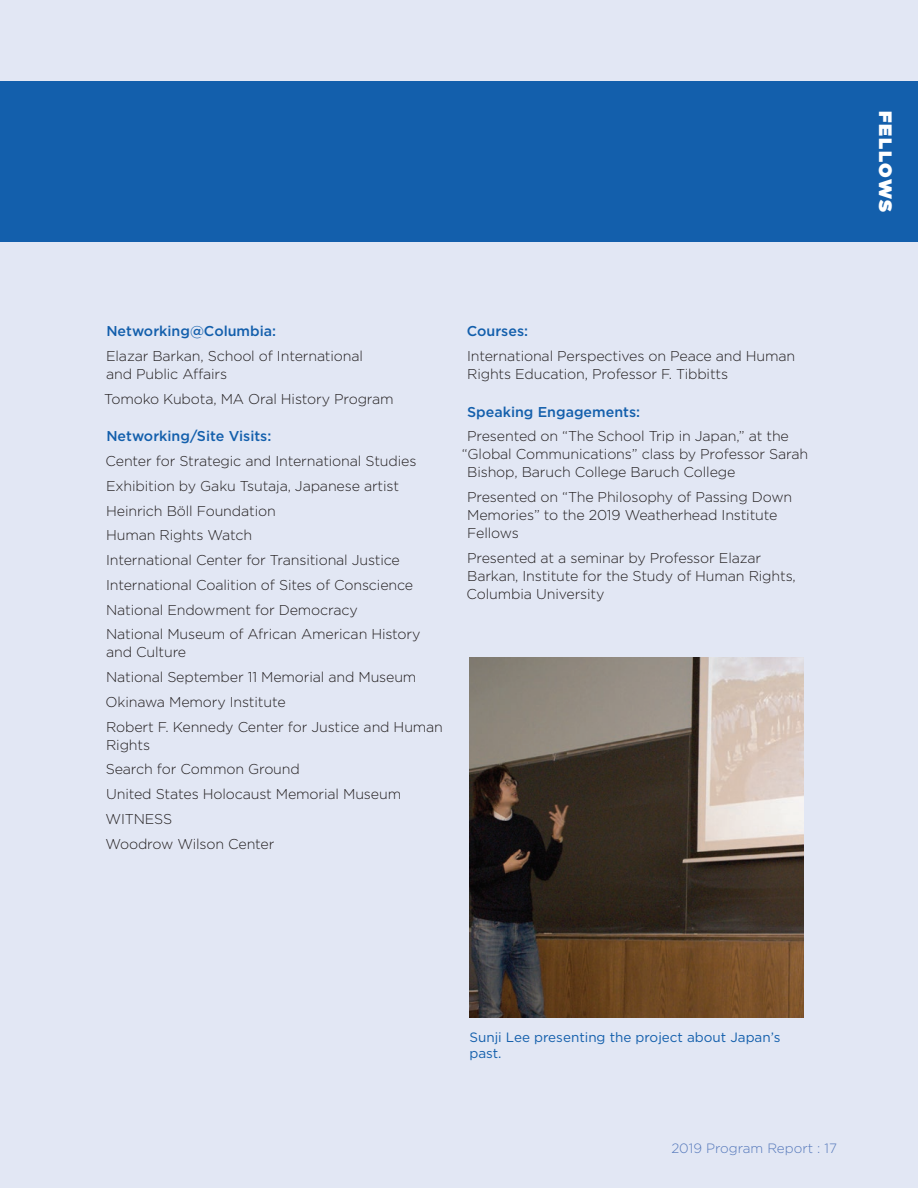
<style>
.page{position:relative;width:918px;height:1188px;background:#e2e7f4}
.page>*{position:absolute;margin:0;border:0;box-sizing:border-box;transform-origin:0 0}
.t1{font:900 18px "Gotham";letter-spacing:.09em;color:#fff}
.t2{font:300 14.25px/18px "Gotham";letter-spacing:-.01em;color:#231f20}
.t3{font:500 14.25px "Gotham";color:#135fac}
.t4{font:13.5px/16.5px "Gotham";color:#135fac}
.t5{font:300 13.5px "Gotham";color:#5679bb}
</style>
<div class="page">
<div style="left:0;top:81px;width:918px;height:160px;background:#135fac"></div>
<img style="left:470px;top:658px;width:334px;height:360px">
<p class="t3" style="left:106px;top:322px;width:171px">Networking@Columbia:</p>
<p class="t2" style="left:106px;top:347px;width:259px">Elazar Barkan, School of International and Public Affairs</p>
<p class="t2" style="left:104px;top:390px;width:291px">Tomoko Kubota, MA Oral History Program</p>
<p class="t3" style="left:106px;top:427px;width:167px">Networking/Site Visits:</p>
<p class="t2" style="left:106px;top:452px;width:312px">Center for Strategic and International Studies</p>
<p class="t2" style="left:106px;top:477px;width:294px">Exhibition by Gaku Tsutaja, Japanese artist</p>
<p class="t2" style="left:106px;top:501px;width:171px">Heinrich Böll Foundation</p>
<p class="t2" style="left:106px;top:526px;width:148px">Human Rights Watch</p>
<p class="t2" style="left:106px;top:551px;width:295px">International Center for Transitional Justice</p>
<p class="t2" style="left:106px;top:576px;width:309px">International Coalition of Sites of Conscience</p>
<p class="t2" style="left:106px;top:600px;width:253px">National Endowment for Democracy</p>
<p class="t2" style="left:106px;top:625px;width:316px">National Museum of African American History and Culture</p>
<p class="t2" style="left:106px;top:668px;width:312px">National September 11 Memorial and Museum</p>
<p class="t2" style="left:106px;top:693px;width:182px">Okinawa Memory Institute</p>
<p class="t2" style="left:106px;top:717px;width:338px">Robert F. Kennedy Center for Justice and Human<br>Rights</p>
<p class="t2" style="left:106px;top:760px;width:196px">Search for Common Ground</p>
<p class="t2" style="left:106px;top:785px;width:297px">United States Holocaust Memorial Museum</p>
<p class="t2" style="left:105px;top:810px;width:68px">WITNESS</p>
<p class="t2" style="left:105px;top:834px;width:171px">Woodrow Wilson Center</p>
<p class="t3" style="left:467px;top:322px;width:63px">Courses:</p>
<p class="t2" style="left:467px;top:347px;width:330px">International Perspectives on Peace and Human<br>Rights Education, Professor F. Tibbitts</p>
<p class="t3" style="left:467px;top:402px;width:175px">Speaking Engagements:</p>
<p class="t2" style="left:467px;top:427px;width:323px">Presented on “The School Trip in Japan,” at the</p>
<p class="t2" style="left:462px;top:445px;width:348px">“Global Communications” class by Professor Sarah</p>
<p class="t2" style="left:467px;top:463px;width:270px">Bishop, Baruch College Baruch College</p>
<p class="t2" style="left:467px;top:488px;width:327px">Presented on “The Philosophy of Passing Down<br>Memories” to the 2019 Weatherhead Institute<br>Fellows</p>
<p class="t2" style="left:467px;top:549px;width:331px">Presented at a seminar by Professor Elazar<br>Barkan, Institute for the Study of Human Rights,<br>Columbia University</p>
<p class="t1" style="left:899px;top:111px;width:103px;rotate:90deg">FELLOWS</p>
<p class="t4" style="left:470px;top:1029px;width:312px">Sunji Lee presenting the project about Japan’s past.</p>
<p class="t5" style="left:671px;top:1140px;width:167px">2019 Program Report : 17</p>
</div>
